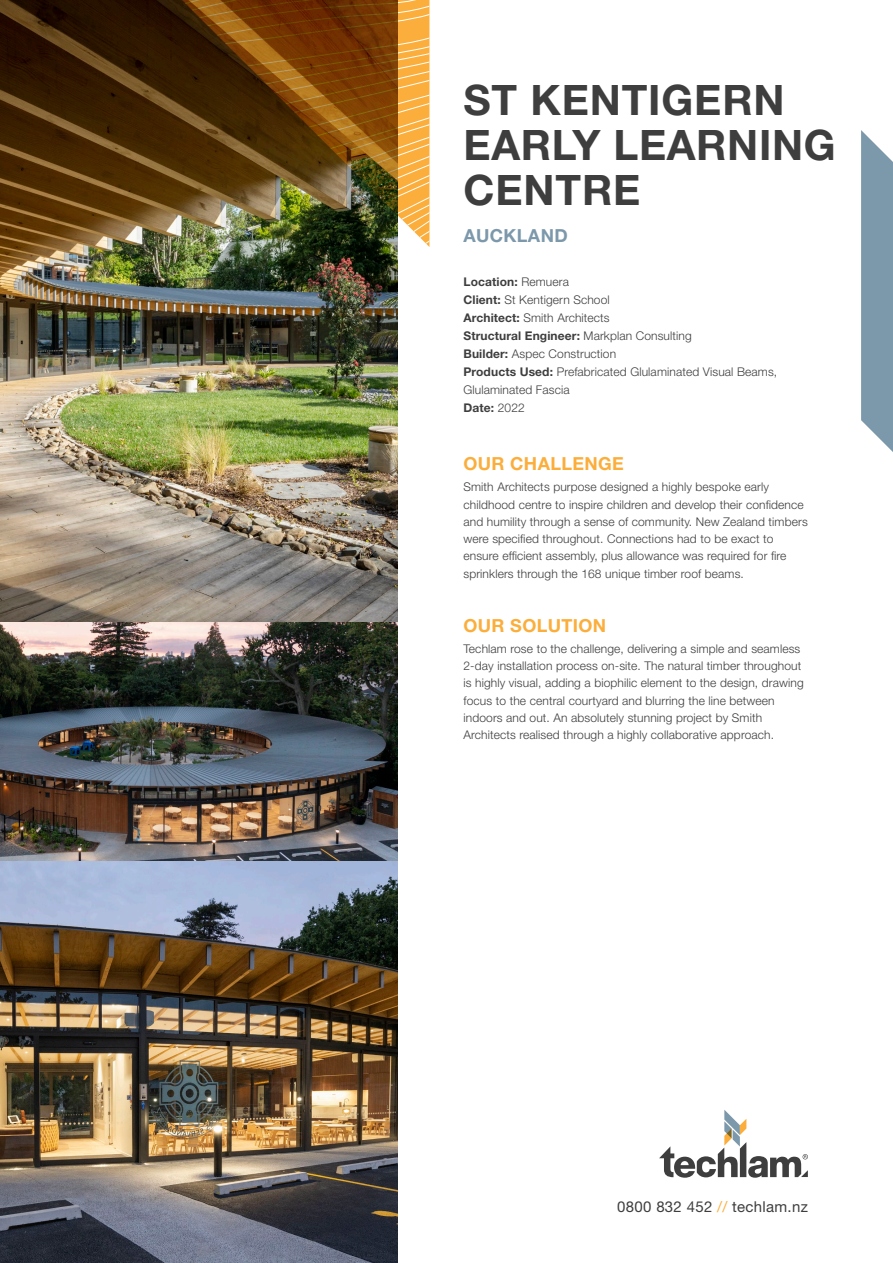
<style>
.page{position:relative;width:893px;height:1263px;background:#fff}
.page>*{position:absolute;margin:0;border:0;box-sizing:border-box;transform-origin:0 0}
.HEADING_2{font:700 42px/45px "Helvetica Neue LT Std";letter-spacing:.02em;color:#3e3e3f}
.HEADING_2-2{font:700 18px "Helvetica Neue LT Std";letter-spacing:.02em;color:#fbae3b}
.HEADING_2-3{font:700 18px "Helvetica Neue LT Std";letter-spacing:.02em;color:#7c98ab}
.t1{font:15px "Helvetica Neue LT Std";letter-spacing:.02em;color:#3e3e3f}
.body_small{font:300 12px/17.2px "Helvetica Neue LT Std";letter-spacing:.01em;color:#3e3e3f}
.s1{font-weight:700}
.s2{color:#fbae3b}
</style>
<div class="page">
<img style="left:0;top:0;width:398px;height:1263px">
<img style="left:137px;top:218px;width:292px;height:26px">
<img style="left:137px;top:191px;width:292px;height:27px">
<img style="left:137px;top:161px;width:292px;height:30px">
<svg style="left:137px;top:130px;width:292px;height:31px;background:#714911"></svg>
<svg style="left:137px;top:0;width:292px;height:130px;background:#72420e"></svg>
<svg style="left:861px;top:130px;width:32px;height:322px;background:#89a2b3"></svg>
<svg style="left:659px;top:1110px;width:149px;height:68px"></svg>
<p class="HEADING_2" style="left:463px;top:77px;width:374px">ST KENTIGERN<br>EARLY LEARNING<br>CENTRE</p>
<p class="HEADING_2-3" style="left:463px;top:224px;width:106px">AUCKLAND</p>
<p class="body_small" style="left:463px;top:273px;width:315px;line-height:18px"><span class="s1">Location:</span> Remuera<br><span class="s1">Client:</span> St Kentigern School<br><span class="s1">Architect:</span> Smith Architects<br><span class="s1">Structural Engineer:</span> Markplan Consulting<br><span class="s1">Builder:</span> Aspec Construction<br><span class="s1">Products Used:</span> Prefabricated Glulaminated Visual Beams,<br>Glulaminated Fascia<br><span class="s1">Date:</span> 2022</p>
<p class="HEADING_2-2" style="left:463px;top:453px;width:162px">OUR CHALLENGE</p>
<p class="body_small" style="left:463px;top:478px;width:346px">Smith Architects purpose designed a highly bespoke early childhood centre to inspire children and develop their confidence and humility through a sense of community. New Zealand timbers were specified throughout. Connections had to be exact to ensure efficient assembly, plus allowance was required for fire sprinklers through the 168 unique timber roof beams.</p>
<p class="HEADING_2-2" style="left:463px;top:614px;width:144px">OUR SOLUTION</p>
<p class="body_small" style="left:463px;top:640px;width:342px">Techlam rose to the challenge, delivering a simple and seamless 2-day installation process on-site. The natural timber throughout is highly visual, adding a biophilic element to the design, drawing focus to the central courtyard and blurring the line between indoors and out. An absolutely stunning project by Smith Architects realised through a highly collaborative approach.</p>
<p class="t1" style="left:617px;top:1197px;width:192px">0800 832 452 <span class="s2">//</span> techlam.nz</p>
</div>
